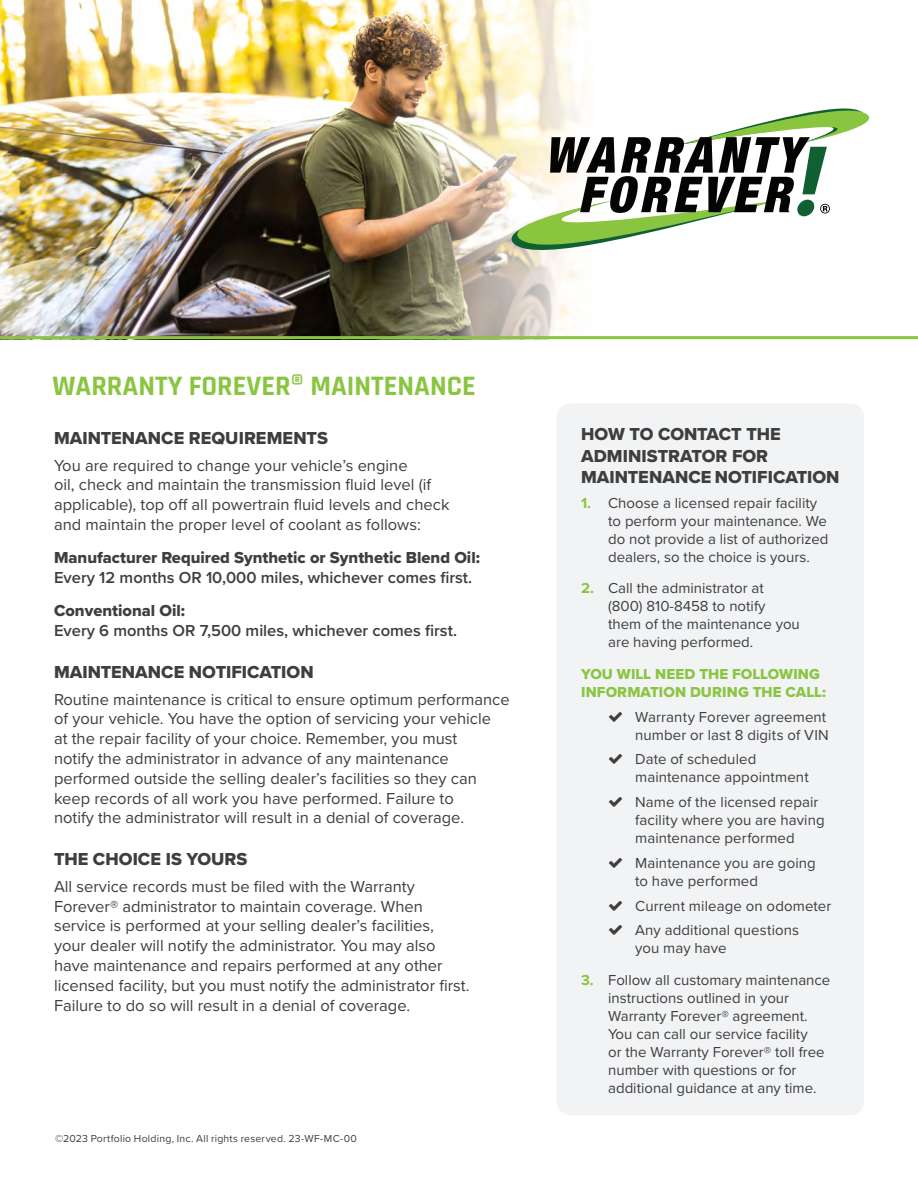
<style>
.page{position:relative;width:918px;height:1188px;background:#fff}
.page>*{position:absolute;margin:0;border:0;box-sizing:border-box;transform-origin:0 0}
.t1{font:700 28.5px "Rajdhani";color:#89c541}
.t2{font:18px/21.6px "Proxima Nova Extrabld";color:#3e3e3f}
.t3{font:16.5px/19.8px "Proxima Nova";color:#3e3e3f}
.t4{font:600 16.5px "Proxima Nova";color:#3e3e3f}
.t5{font:16.5px "Proxima Nova Extrabld";color:#3e3e3f}
.t6{font:15px/18px "Proxima Nova";color:#3e3e3f}
.t7{font:15px/18px "Proxima Nova Extrabld";letter-spacing:.01em;color:#89c541}
.t8{font:10.5px "Proxima Nova";letter-spacing:.02em;color:#3e3e3f}
.s1{font-weight:700;color:#89c541}
</style>
<div class="page">
<div style="left:557px;top:403px;width:307px;height:712px;background:#f2f3f4;border-radius:14px"></div>
<img style="left:0;top:0;width:586px;height:336px">
<svg style="left:512px;top:108px;width:357px;height:142px"></svg>
<hr style="left:0;top:336px;width:918px;height:3px;background:#89c541">
<p class="t1" style="left:52px;top:369px;width:425px">WARRANTY FOREVER® MAINTENANCE</p>
<p class="t2" style="left:54px;top:427px;width:275px">MAINTENANCE REQUIREMENTS</p>
<p class="t3" style="left:54px;top:454px;width:397px">You are required to change your vehicle’s engine<br>oil, check and maintain the transmission fluid level (if applicable), top off all powertrain fluid levels and check and maintain the proper level of coolant as follows:</p>
<p class="t5" style="left:54px;top:545px;width:428px">Manufacturer Required Synthetic or Synthetic Blend Oil:</p>
<p class="t4" style="left:54px;top:565px;width:420px">Every 12 months OR 10,000 miles, whichever comes first.</p>
<p class="t5" style="left:54px;top:599px;width:133px">Conventional Oil:</p>
<p class="t4" style="left:54px;top:618px;width:405px">Every 6 months OR 7,500 miles, whichever comes first.</p>
<p class="t2" style="left:54px;top:661px;width:261px">MAINTENANCE NOTIFICATION</p>
<p class="t3" style="left:54px;top:688px;width:457px">Routine maintenance is critical to ensure optimum performance of your vehicle. You have the option of servicing your vehicle<br>at the repair facility of your choice. Remember, you must<br>notify the administrator in advance of any maintenance performed outside the selling dealer’s facilities so they can keep records of all work you have performed. Failure to<br>notify the administrator will result in a denial of coverage.</p>
<p class="t2" style="left:54px;top:848px;width:195px">THE CHOICE IS YOURS</p>
<p class="t3" style="left:54px;top:876px;width:417px">All service records must be filed with the Warranty Forever® administrator to maintain coverage. When service is performed at your selling dealer’s facilities, your dealer will notify the administrator. You may also have maintenance and repairs performed at any other licensed facility, but you must notify the administrator first.<br>Failure to do so will result in a denial of coverage.</p>
<p class="t8" style="left:55px;top:1131px;width:303px">©2023 Portfolio Holding, Inc. All rights reserved. 23-WF-MC-00</p>
<p class="t2" style="left:581px;top:423px;width:260px">HOW TO CONTACT THE<br>ADMINISTRATOR FOR<br>MAINTENANCE NOTIFICATION</p>
<p class="t6" style="left:608px;top:493px;width:222px;text-indent:-27px"><span class="s1">1.</span> Choose a licensed repair facility to perform your maintenance. We do not provide a list of authorized dealers, so the choice is yours.</p>
<p class="t6" style="left:608px;top:579px;width:193px;text-indent:-27px"><span class="s1">2.</span> Call the administrator at (800) 810-8458 to notify them of the maintenance you are having performed.</p>
<p class="t7" style="left:581px;top:665px;width:246px">YOU WILL NEED THE FOLLOWING<br>INFORMATION DURING THE CALL:</p>
<p class="t6" style="left:635px;top:707px;width:195px">Warranty Forever agreement number or last 8 digits of VIN</p>
<p class="t6" style="left:635px;top:750px;width:175px">Date of scheduled maintenance appointment</p>
<p class="t6" style="left:635px;top:793px;width:191px">Name of the licensed repair facility where you are having maintenance performed</p>
<p class="t6" style="left:635px;top:853px;width:182px">Maintenance you are going to have performed</p>
<p class="t6" style="left:635px;top:896px;width:198px">Current mileage on odometer</p>
<p class="t6" style="left:635px;top:921px;width:166px">Any additional questions you may have</p>
<p class="t6" style="left:608px;top:970px;width:224px;text-indent:-27px"><span class="s1">3.</span> Follow all customary maintenance instructions outlined in your<br>Warranty Forever® agreement.<br>You can call our service facility<br>or the Warranty Forever® toll free number with questions or for additional guidance at any time.</p>
</div>
